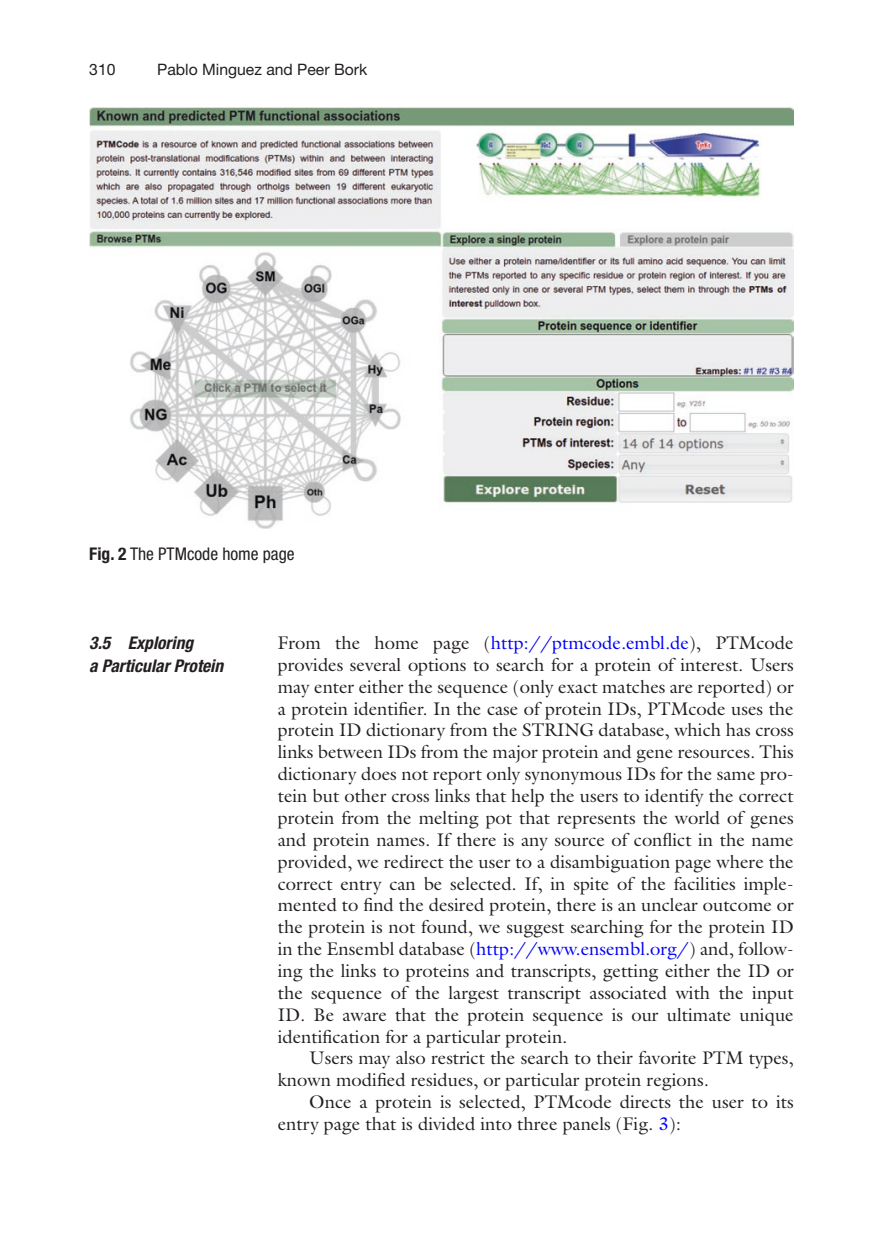
<style>
.page{position:relative;width:883px;height:1260px;background:#fff}
.page>*{position:absolute;margin:0;border:0;box-sizing:border-box;transform-origin:0 0}
.t1{font:18.38px/21.9px "Xdblss Galliard";color:#231f20}
.t2{font:italic 700 condensed 17.5px/22.8px "Htylcv Helvetica Neue";color:#231f20}
.t3{font:condensed 17.5px "Cqqtjh Helvetica Neue";color:#231f20}
.t4{font:15.75px "Dmqmlx Helvetica Neue";color:#231f20}
.s1{font-family:"Rsdwkx Helvetica Neue";font-weight:700}
.s2{color:#0000fa}
</style>
<div class="page">
<img style="left:89px;top:107px;width:705px;height:422px">
<p class="t4" style="left:89px;top:60px;width:28px">310</p>
<p class="t4" style="left:157px;top:60px;width:212px">Pablo Minguez and Peer Bork</p>
<p class="t3" style="left:89px;top:544px;width:207px"><span class="s1">Fig. 2</span> The PTMcode home page</p>
<p class="t2" style="left:89px;top:631px;width:135px">3.5 Exploring<br>a Particular Protein</p>
<p class="t1" style="left:278px;top:632px;width:517px;text-align:justify">From the home page (<span class="s2">http://ptmcode.embl.de</span>), PTMcode provides several options to search for a protein of interest. Users may enter either the sequence (only exact matches are reported) or a protein identifier. In the case of protein IDs, PTMcode uses the protein ID dictionary from the STRING database, which has cross links between IDs from the major protein and gene resources. This dictionary does not report only synonymous IDs for the same pro&shy;tein but other cross links that help the users to identify the correct protein from the melting pot that represents the world of genes and protein names. If there is any source of conflict in the name provided, we redirect the user to a disambiguation page where the correct entry can be selected. If, in spite of the facilities imple&shy;mented to find the desired protein, there is an unclear outcome or the protein is not found, we suggest searching for the protein ID in the Ensembl database (<span class="s2">http://www.ensembl.org/</span>) and, follow&shy;ing the links to proteins and transcripts, getting either the ID or the sequence of the largest transcript associated with the input ID. Be aware that the protein sequence is our ultimate unique identification for a particular protein.</p>
<p class="t1" style="left:278px;top:1047px;width:517px;text-indent:31px">Users may also restrict the search to their favorite PTM types, known modified residues, or particular protein regions.</p>
<p class="t1" style="left:278px;top:1091px;width:517px;text-indent:31px">Once a protein is selected, PTMcode directs the user to its entry page that is divided into three panels (Fig. <span class="s2">3</span>):</p>
</div>
